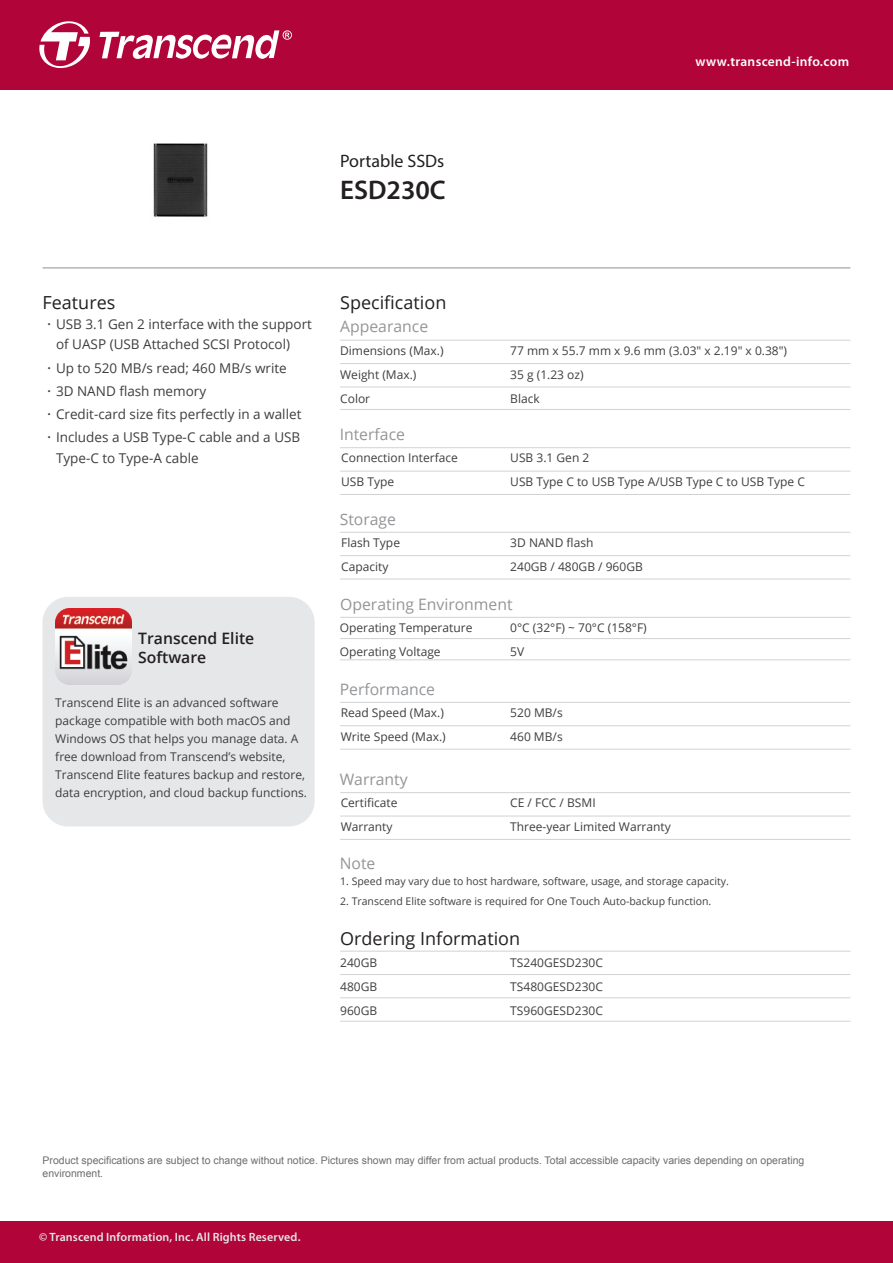
<style>
.page{position:relative;width:893px;height:1263px;background:#fff}
.page>*{position:absolute;margin:0;border:0;box-sizing:border-box;transform-origin:0 0}
.t1{font:600 27px "Myriad Pro";color:#231f20}
.t2{font:18px "Open Sans";color:#231f20}
.t3{font:18px "Myriad Pro";color:#231f20}
.t4{font:15.75px "Open Sans";color:#939598}
.t5{font:600 15.75px/18.9px "Open Sans";color:#231f20}
.t6{font:13.5px/23.2px "Open Sans";color:#3e3e3f}
.t7{font:600 13.5px "Myriad Pro";letter-spacing:.025em;color:#fff}
.t8{font:12px/24px "Open Sans";color:#3e3e3f}
.t9{font:600 12px "Myriad Pro";letter-spacing:.01em;color:#e6e7e9}
.t10{font:10.5px/12.6px "Arial";color:#6c6d70}
.t11{font:10.5px "Open Sans";color:#3e3e3f}
.s1{font-family:"Ping Fang TC";font-weight:500}
</style>
<div class="page">
<img style="left:146px;top:89px;width:70px;height:128px">
<hr style="left:43px;top:267px;width:807px;height:1px;background:#939598">
<hr style="left:340px;top:340px;width:510px;height:1px;background:#d1d2d4">
<hr style="left:340px;top:387px;width:510px;height:1px;background:#d1d2d4">
<hr style="left:340px;top:363px;width:510px;height:1px;background:#d1d2d4">
<hr style="left:340px;top:409px;width:510px;height:1px;background:#d1d2d4">
<hr style="left:340px;top:447px;width:510px;height:1px;background:#d1d2d4">
<hr style="left:340px;top:494px;width:510px;height:1px;background:#d1d2d4">
<hr style="left:340px;top:471px;width:510px;height:1px;background:#d1d2d4">
<hr style="left:340px;top:792px;width:510px;height:1px;background:#d1d2d4">
<hr style="left:340px;top:839px;width:510px;height:1px;background:#d1d2d4">
<hr style="left:340px;top:816px;width:510px;height:1px;background:#d1d2d4">
<hr style="left:340px;top:532px;width:510px;height:1px;background:#d1d2d4">
<hr style="left:340px;top:579px;width:510px;height:1px;background:#d1d2d4">
<hr style="left:340px;top:555px;width:510px;height:1px;background:#d1d2d4">
<hr style="left:340px;top:617px;width:510px;height:1px;background:#d1d2d4">
<hr style="left:340px;top:659px;width:510px;height:1px;background:#d1d2d4">
<hr style="left:340px;top:638px;width:510px;height:1px;background:#d1d2d4">
<hr style="left:340px;top:702px;width:510px;height:1px;background:#d1d2d4">
<hr style="left:340px;top:749px;width:510px;height:1px;background:#d1d2d4">
<hr style="left:340px;top:725px;width:510px;height:1px;background:#d1d2d4">
<hr style="left:340px;top:951px;width:510px;height:1px;background:#d1d2d4">
<hr style="left:340px;top:1021px;width:510px;height:1px;background:#d1d2d4">
<hr style="left:340px;top:997px;width:510px;height:1px;background:#d1d2d4">
<hr style="left:340px;top:974px;width:510px;height:1px;background:#d1d2d4">
<div style="left:43px;top:597px;width:272px;height:229px;background:#e6e7e9;border-radius:26px"></div>
<img style="left:55px;top:608px;width:77px;height:77px">
<div style="left:0;top:1222px;width:893px;height:41px;background:#b10439"></div>
<div style="left:1px;top:0;width:892px;height:89px;background:#b10439"></div>
<svg style="left:39px;top:21px;width:51px;height:48px"></svg>
<svg style="left:99px;top:30px;width:193px;height:29px"></svg>
<h2 class="t3" style="left:340px;top:149px;width:106px">Portable SSDs</h2>
<h1 class="t1" style="left:340px;top:173px;width:107px">ESD230C</h1>
<h2 class="t2" style="left:43px;top:290px;width:74px">Features</h2>
<h2 class="t2" style="left:340px;top:290px;width:108px">Specification</h2>
<p class="t7" style="left:696px;top:53px;width:155px">www.transcend-info.com</p>
<p class="t6" style="left:56px;top:314px;width:257px;line-height:20.2px;text-indent:-14px"><span class="s1">・</span>USB 3.1 Gen 2 interface with the support of UASP (USB Attached SCSI Protocol)</p>
<p class="t6" style="left:43px;top:356px;width:260px"><span class="s1">・</span>Up to 520 MB/s read; 460 MB/s write<span class="s1">・</span>3D NAND flash memory<br><span class="s1">・</span>Credit-card size fits perfectly in a wallet<span class="s1">・</span>Includes a USB Type-C cable and a USB</p>
<p class="t6" style="left:56px;top:446px;width:144px">Type-C to Type-A cable</p>
<h3 class="t5" style="left:138px;top:628px;width:118px">Transcend Elite<br>Software</h3>
<p class="t8" style="left:55px;top:693px;width:253px;line-height:18px">Transcend Elite is an advanced software package compatible with both macOS and Windows OS that helps you manage data. A free download from Transcend’s website, Transcend Elite features backup and restore, data encryption, and cloud backup functions.</p>
<h3 class="t4" style="left:340px;top:316px;width:90px">Appearance</h3>
<p class="t8" style="left:340px;top:338px;width:105px">Dimensions (Max.)<br>Weight (Max.)<br>Color</p>
<p class="t8" style="left:510px;top:338px;width:278px">77 mm x 55.7 mm x 9.6 mm (3.03" x 2.19" x 0.38")<br>35 g (1.23 oz)<br>Black</p>
<h3 class="t4" style="left:340px;top:423px;width:67px">Interface</h3>
<p class="t8" style="left:341px;top:446px;width:118px">Connection Interface<br>USB Type</p>
<p class="t8" style="left:510px;top:446px;width:296px">USB 3.1 Gen 2<br>USB Type C to USB Type A/USB Type C to USB Type C</p>
<h3 class="t4" style="left:340px;top:508px;width:58px">Storage</h3>
<p class="t8" style="left:341px;top:530px;width:60px">Flash Type<br>Capacity</p>
<p class="t8" style="left:510px;top:530px;width:134px">3D NAND flash<br>240GB / 480GB / 960GB</p>
<h3 class="t4" style="left:340px;top:593px;width:174px">Operating Environment</h3>
<p class="t8" style="left:340px;top:615px;width:134px">Operating Temperature<br>Operating Voltage</p>
<p class="t8" style="left:510px;top:615px;width:138px">0°C (32°F) ~ 70°C (158°F)<br>5V</p>
<h3 class="t4" style="left:340px;top:678px;width:97px">Performance</h3>
<p class="t8" style="left:341px;top:700px;width:107px">Read Speed (Max.)<br>Write Speed (Max.)</p>
<p class="t8" style="left:510px;top:700px;width:54px">520 MB/s<br>460 MB/s</p>
<h3 class="t4" style="left:340px;top:768px;width:70px">Warranty</h3>
<p class="t8" style="left:341px;top:790px;width:58px">Certificate<br>Warranty</p>
<p class="t8" style="left:510px;top:790px;width:162px">CE / FCC / BSMI<br>Three-year Limited Warranty</p>
<h3 class="t4" style="left:340px;top:853px;width:37px">Note</h3>
<p class="t11" style="left:340px;top:874px;width:390px">1. Speed may vary due to host hardware, software, usage, and storage capacity.</p>
<p class="t11" style="left:340px;top:894px;width:373px">2. Transcend Elite software is required for One Touch Auto-backup function.</p>
<h2 class="t2" style="left:340px;top:926px;width:181px">Ordering Information</h2>
<p class="t8" style="left:340px;top:950px;width:39px;text-align:justify">240GB 480GB 960GB</p>
<p class="t8" style="left:510px;top:950px;width:94px;text-align:justify">TS240GESD230C TS480GESD230C TS960GESD230C</p>
<p class="t10" style="left:43px;top:1154px;width:763px">Product specifications are subject to change without notice. Pictures shown may differ from actual products. Total accessible capacity varies depending on operating environment.</p>
<p class="t9" style="left:39px;top:1230px;width:263px">© Transcend Information, Inc. All Rights Reserved.</p>
</div>
